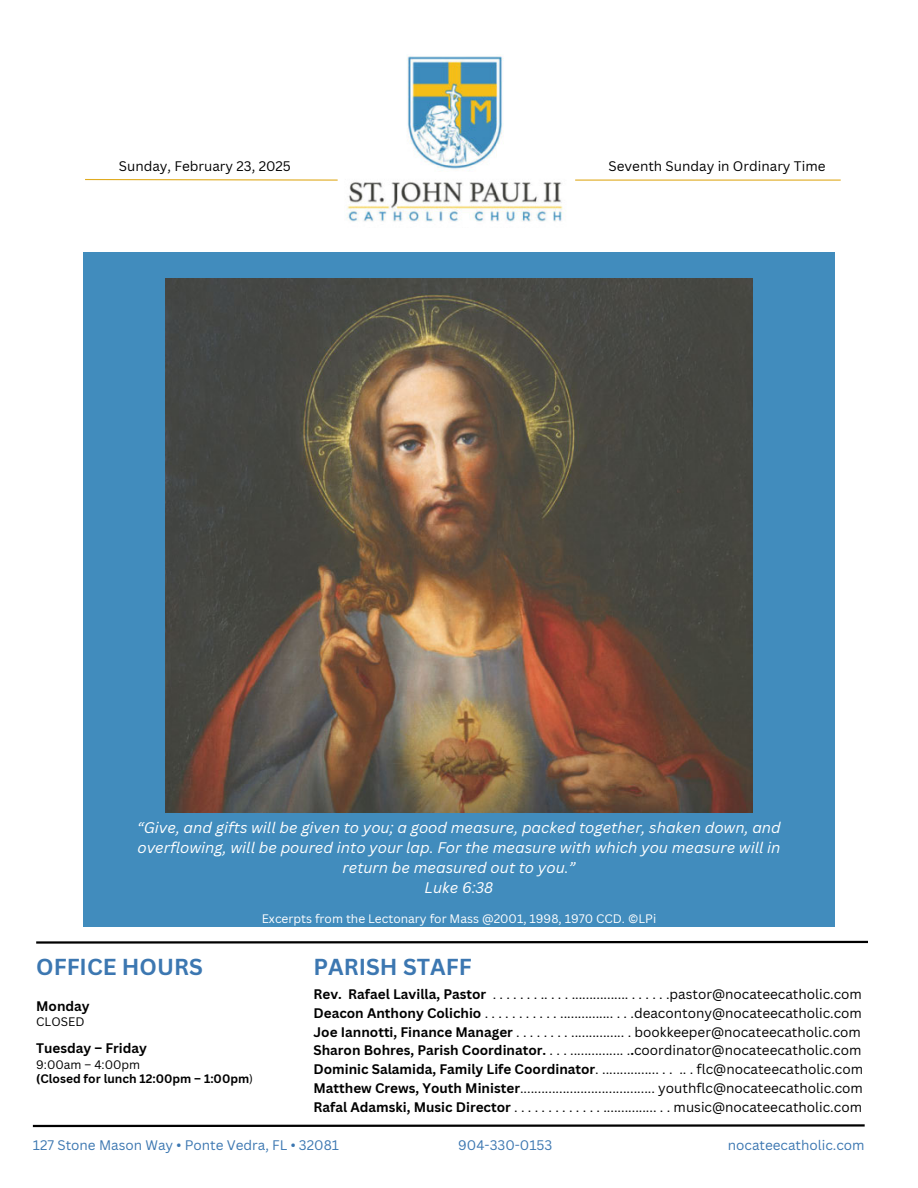
<style>
.page{position:relative;width:918px;height:1188px;background:#fff}
.page>*{position:absolute;margin:0;border:0;box-sizing:border-box;transform-origin:0 0}
.t1{font:700 22.5px "Canva Sans";color:#3c77b1}
.t2{font:italic 15px/20.2px "Canva Sans";color:#fff;text-align:center}
.t3{font:13.5px/18.9px "Canva Sans";color:#000}
.t4{font:13.5px "Canva Sans";color:#3c77b1}
.t5{font:700 13.5px "Canva Sans";color:#000}
.t6{font:12px "Canva Sans";color:#fff}
.t7{font:700 12px/14.4px "Canva Sans";color:#000}
.t8{font:12px "Canva Sans";color:#000}
.s1{font-weight:700}
.s2{font-weight:400}
</style>
<div class="page">
<img style="left:347px;top:55px;width:216px;height:167px">
<svg style="left:85px;top:179px;width:253px;height:2px"></svg>
<svg style="left:32px;top:1124px;width:833px;height:4px"></svg>
<div style="left:84px;top:252px;width:750px;height:675px;background:#418cbd"></div>
<svg style="left:36px;top:940px;width:832px;height:4px"></svg>
<hr style="left:575px;top:180px;width:266px;height:1px;background:#e0ab20">
<img style="left:165px;top:279px;width:588px;height:533px">
<p class="t3" style="left:119px;top:156px;width:174px">Sunday, February 23, 2025</p>
<p class="t3" style="left:609px;top:156px;width:218px">Seventh Sunday in Ordinary Time</p>
<p class="t2" style="left:137px;top:817px;width:645px">“Give, and gifts will be given to you; a good measure, packed together, shaken down, and overflowing, will be poured into your lap. For the measure with which you measure will in return be measured out to you.”<br>Luke 6:38</p>
<p class="t6" style="left:262px;top:910px;width:396px">Excerpts from the Lectonary for Mass @2001, 1998, 1970 CCD. ©LPi</p>
<h1 class="t1" style="left:313px;top:951px;width:160px">PARISH STAFF</h1>
<p class="t3" style="left:313px;top:984px;width:551px"><span class="s1">Rev. Rafael Lavilla, Pastor</span> . . . . . . . .. . . . ................ . . . . . .pastor@nocateecatholic.com <span class="s1">Deacon Anthony Colichio</span> . . . . . . . . . . . ............... . . .deacontony@nocateecatholic.com <span class="s1">Joe Iannotti, Finance Manager</span> . . . . . . . . ............... . bookkeeper@nocateecatholic.com <span class="s1">Sharon Bohres, Parish Coordinator.</span> . . . ............... .<span class="s1">.</span>coordinator@nocateecatholic.com <span class="s1">Dominic Salamida, Family Life Coordinator</span>. ................ . . .. . flc@nocateecatholic.com <span class="s1">Matthew Crews, Youth Minister</span>...................................... youthflc@nocateecatholic.com <span class="s1">Rafal Adamski, Music Director</span> . . . . . . . . . . . . . ............... . . music@nocateecatholic.com</p>
<p class="t4" style="left:33px;top:1135px;width:308px">127 Stone Mason Way • Ponte Vedra, FL • 32081</p>
<p class="t4" style="left:458px;top:1135px;width:96px">904-330-0153</p>
<p class="t4" style="left:728px;top:1135px;width:138px">nocateecatholic.com</p>
<h1 class="t1" style="left:36px;top:950px;width:168px">OFFICE HOURS</h1>
<p class="t5" style="left:36px;top:996px;width:55px">Monday</p>
<p class="t8" style="left:36px;top:1014px;width:50px">CLOSED</p>
<p class="t5" style="left:36px;top:1039px;width:112px">Tuesday – Friday</p>
<p class="t7" style="left:36px;top:1057px;width:219px"><span class="s2">9:00am – 4:00pm<br></span>(Closed for lunch 12:00pm – 1:00pm<span class="s2">)</span></p>
</div>
